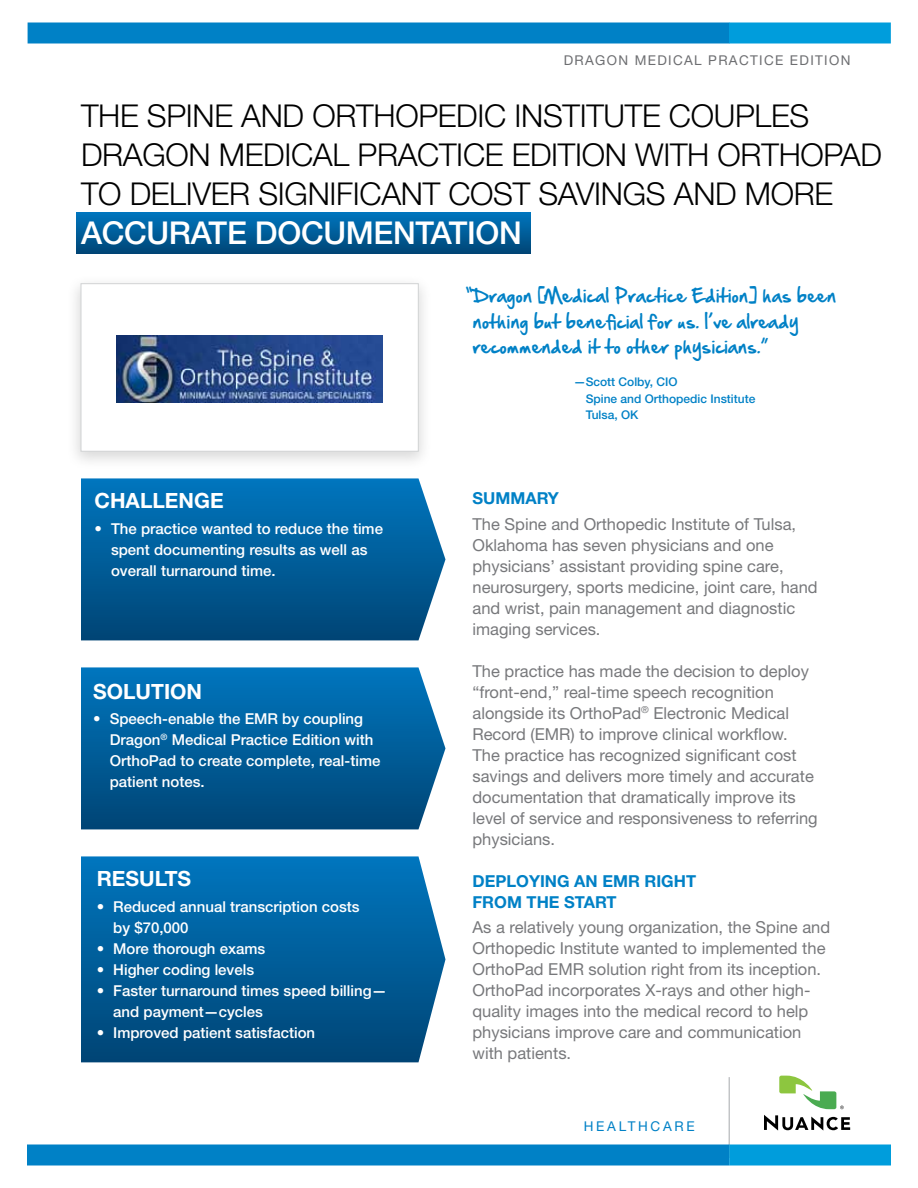
<style>
.page{position:relative;width:918px;height:1188px;background:#fff}
.page>*{position:absolute;margin:0;border:0;box-sizing:border-box;transform-origin:0 0}
.t1{font:300 31.5px/39px "Helvetica Neue LT";letter-spacing:-.01em;color:#000}
.t2{font:500 31.5px "Helvetica Neue LT";letter-spacing:-.01em;color:#fff}
.t3{font:700 21px "Helvetica Neue LT";color:#fff}
.t4{font:16.5px/21px "Helvetica Neue LT";color:#77787b}
.t5{font:16.5px/25.5px "Hand Of Sean";letter-spacing:.02em;color:#0081c6}
.t6{font:700 16.5px "Helvetica Neue LT";color:#0081c6}
.t7{font:500 15px/21px "Helvetica Neue LT";color:#fff}
.t8{font:13.5px "Helvetica Neue LT";letter-spacing:.1em;color:#6d6e71}
.t9{font:13.5px "Helvetica Neue LT";letter-spacing:.2em;color:#0081c6}
.t10{font:500 12px/16.5px "Helvetica Neue LT";color:#0081c6}
</style>
<div class="page">
<div style="left:28px;top:22px;width:701px;height:22px;background:#0081c6"></div>
<div style="left:729px;top:22px;width:162px;height:22px;background:#009ddc"></div>
<hr style="left:729px;top:1077px;width:1px;height:81px;background:#a7a9ac">
<div style="left:27px;top:1144px;width:702px;height:22px;background:#0081c6"></div>
<div style="left:729px;top:1144px;width:162px;height:22px;background:#009ddc"></div>
<svg style="left:764px;top:1115px;width:86px;height:16px"></svg>
<svg style="left:779px;top:1076px;width:65px;height:33px"></svg>
<svg style="left:81px;top:478px;width:365px;height:162px;background:#0a649d"></svg>
<svg style="left:81px;top:667px;width:365px;height:162px;background:#0a649d"></svg>
<div style="left:76px;top:212px;width:454px;height:41px;background:linear-gradient(to bottom,#0076bf,#004677)"></div>
<div style="left:66px;top:273px;width:367px;height:198px;background:#000;opacity:.15"></div>
<div style="left:81px;top:284px;width:337px;height:167px;background:#fff;border:1px solid #d1d3d4"></div>
<svg style="left:81px;top:856px;width:365px;height:206px;background:#0a639d"></svg>
<img style="left:117px;top:335px;width:266px;height:67px">
<p class="t8" style="left:564px;top:52px;width:288px">Dragon Medical Practice Edition</p>
<h1 class="t1" style="left:81px;top:96px;width:802px">THE SPINE AND ORTHOPEDIC INSTITUTE COUPLES<br>DRAGON MEDICAL PRACTICE EDITION WITH ORTHOPAD<br>TO DELIVER SIGNIFICANT COST</h1>
<h1 class="t1" style="left:538px;top:174px;width:296px">SAVINGS AND MORE</h1>
<h1 class="t2" style="left:81px;top:214px;width:442px">Accurate Documentation</h1>
<p class="t3" style="left:94px;top:488px;width:31px">CHALLENGE</p>
<p class="t7" style="left:111px;top:518px;width:274px;text-indent:-16px">• The practice wanted to reduce the time spent documenting results as well as overall turnaround time.</p>
<p class="t3" style="left:93px;top:679px;width:110px">SOLUTION</p>
<p class="t7" style="left:110px;top:708px;width:272px;text-indent:-17px">• Speech-enable the EMR by coupling<br>Dragon<sup>®</sup> Medical Practice Edition with<br>OrthoPad to create complete, real-time patient notes.</p>
<p class="t3" style="left:97px;top:866px;width:95px">RESULTS</p>
<p class="t7" style="left:113px;top:896px;width:248px;text-indent:-16px">• Reduced annual transcription costs by $70,000</p>
<p class="t7" style="left:97px;top:938px;width:170px">• More thorough exams</p>
<p class="t7" style="left:97px;top:959px;width:159px">• Higher coding levels</p>
<p class="t7" style="left:113px;top:980px;width:275px;text-indent:-16px">• Faster turnaround times speed billing— and payment—cycles</p>
<p class="t7" style="left:97px;top:1022px;width:220px">• Improved patient satisfaction</p>
<p class="t5" style="left:473px;top:283px;width:365px;text-indent:-7px">“Dragon [Medical Practice Edition] has been nothing but beneficial for us. I’ve already recommended it to other physicians.”</p>
<p class="t10" style="left:586px;top:373px;width:171px;text-indent:-12px">—Scott Colby, CIO<br>Spine and Orthopedic Institute<br>Tulsa, OK</p>
<p class="t6" style="left:472px;top:488px;width:88px">SUMMARY</p>
<p class="t4" style="left:472px;top:513px;width:347px">The Spine and Orthopedic Institute of Tulsa, Oklahoma has seven physicians and one physicians’ assistant providing spine care, neurosurgery, sports medicine, joint care, hand and wrist, pain management and diagnostic imaging services.</p>
<p class="t4" style="left:472px;top:660px;width:347px">The practice has made the decision to deploy “front-end,” real-time speech recognition alongside its OrthoPad<sup>®</sup> Electronic Medical Record (EMR) to improve clinical workflow.<br>The practice has recognized significant cost savings and delivers more timely and accurate documentation that dramatically improve its level of service and responsiveness to referring physicians.</p>
<p class="t6" style="left:473px;top:871px;width:143px">DEPLOYING AN EMR</p>
<p class="t6" style="left:645px;top:871px;width:53px">RIGHT</p>
<p class="t6" style="left:473px;top:892px;width:146px">FROM THE START</p>
<p class="t4" style="left:473px;top:917px;width:359px">As a relatively young organization, the Spine and Orthopedic Institute wanted to implemented the OrthoPad EMR solution right from its inception.<br>OrthoPad incorporates X-rays and other high&shy;quality images into the medical record to help physicians improve care and communication with patients.</p>
<p class="t9" style="left:584px;top:1118px;width:112px">healthcare</p>
</div>
